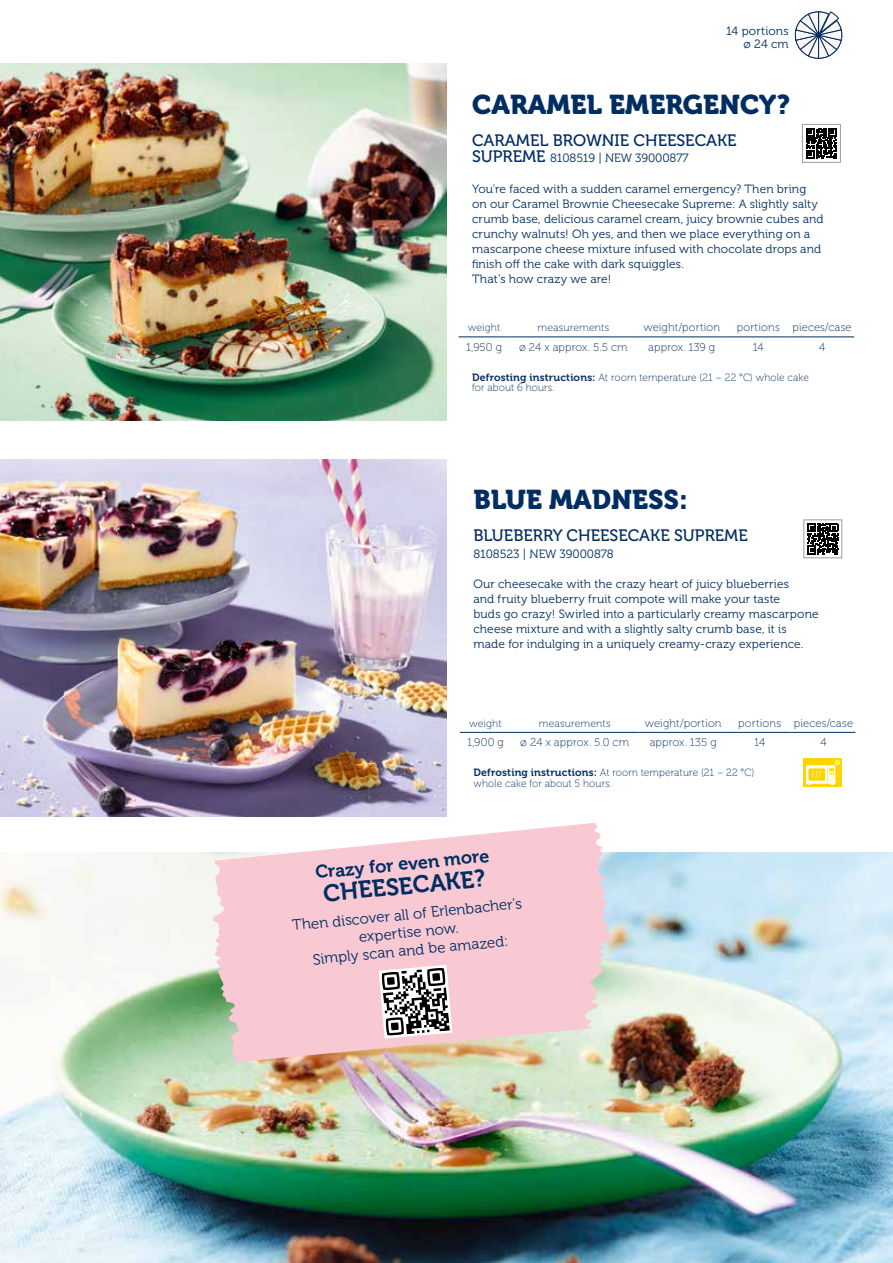
<style>
.page{position:relative;width:893px;height:1263px;background:#fff}
.page>*{position:absolute;margin:0;border:0;box-sizing:border-box;transform-origin:0 0}
.t1{font:27px "Museo 900";color:#002d62}
.t2{font:24px "Museo 700";color:#002d62}
.t3{font:18px "Museo 700";color:#002d62}
.t4{font:16.5px "Museo 500";color:#002d62}
.t5{font:15px/18px "Museo 300";color:#002d62;text-align:center}
.t6{font:12px/15px "Museo 300";letter-spacing:.01em;color:#002d62}
.t7{font:11.25px "Museo 100";letter-spacing:.01em;color:#002d62}
.t8{font:10.5px/10.5px "Museo 100";letter-spacing:.01em;color:#002d62}
.s1{font-family:"Museo 500";font-size:16.5px}
.s2{font-family:"Museo 700"}
</style>
<div class="page">
<img style="left:0;top:64px;width:446px;height:357px">
<img style="left:0;top:459px;width:446px;height:357px">
<img style="left:0;top:853px;width:893px;height:410px">
<svg style="left:806px;top:128px;width:31px;height:31px"></svg>
<div style="left:802px;top:124px;width:38px;height:38px;border:1px solid #9c9c9d"></div>
<hr style="left:459px;top:336px;width:51px;height:1px;background:#002d62">
<hr style="left:510px;top:336px;width:127px;height:1px;background:#002d62">
<hr style="left:637px;top:336px;width:89px;height:1px;background:#002d62">
<hr style="left:726px;top:336px;width:64px;height:1px;background:#002d62">
<hr style="left:790px;top:336px;width:64px;height:1px;background:#002d62">
<svg style="left:807px;top:524px;width:32px;height:31px"></svg>
<svg style="left:807px;top:523px;width:31px;height:31px"></svg>
<div style="left:804px;top:520px;width:38px;height:38px;border:1px solid #9c9c9d"></div>
<hr style="left:460px;top:732px;width:51px;height:1px;background:#002d62">
<hr style="left:511px;top:732px;width:128px;height:1px;background:#002d62">
<hr style="left:639px;top:732px;width:89px;height:1px;background:#002d62">
<hr style="left:728px;top:732px;width:64px;height:1px;background:#002d62">
<hr style="left:792px;top:732px;width:63px;height:1px;background:#002d62">
<div style="left:804px;top:758px;width:38px;height:29px;background:#ffd400"></div>
<svg style="left:806px;top:760px;width:34px;height:25px"></svg>
<svg style="left:213px;top:823px;width:398px;height:239px;fill:#f8c8d3"></svg>
<svg style="left:379px;top:965px;width:73px;height:73px"></svg>
<svg style="left:795px;top:11px;width:47px;height:48px"></svg>
<p class="t6" style="left:726px;top:24px;width:64px;line-height:13.5px;text-align:right">14 portions ø 24 cm</p>
<h1 class="t1" style="left:472px;top:89px;width:320px">CARAMEL EMERGENCY?</h1>
<h3 class="t4" style="left:472px;top:131px;width:266px">CARAMEL BROWNIE CHEESECAKE</h3>
<p class="t6" style="left:472px;top:151px;width:218px"><span class="s1">SUPREME</span> 8108519 | NEW 39000877</p>
<p class="t6" style="left:472px;top:181px;width:353px">You’re faced with a sudden caramel emergency? Then bring on our Caramel Brownie Cheesecake Supreme: A slightly salty crumb base, delicious caramel cream, juicy brownie cubes and crunchy walnuts! Oh yes, and then we place everything on a mascarpone cheese mixture infused with chocolate drops and finish off the cake with dark squiggles.<br>That’s how crazy we are!</p>
<p class="t8" style="left:468px;top:322px;width:34px">weight</p>
<p class="t8" style="left:537px;top:322px;width:73px">measurements</p>
<p class="t7" style="left:643px;top:321px;width:78px">weight/portion</p>
<p class="t7" style="left:737px;top:321px;width:116px">portions pieces/case</p>
<p class="t7" style="left:466px;top:341px;width:37px">1,950 g</p>
<p class="t7" style="left:519px;top:341px;width:110px">ø 24 x approx. 5.5 cm</p>
<p class="t7" style="left:648px;top:341px;width:68px">approx. 139 g</p>
<p class="t7" style="left:753px;top:341px;width:12px">14</p>
<p class="t7" style="left:819px;top:341px;width:8px">4</p>
<p class="t8" style="left:472px;top:372px;width:338px"><span class="s2">Defrosting instructions:</span> At room temperature (21 – 22 °C) whole cake for about 6 hours.</p>
<h1 class="t1" style="left:473px;top:484px;width:216px">BLUE MADNESS:</h1>
<h3 class="t4" style="left:473px;top:527px;width:276px">BLUEBERRY CHEESECAKE SUPREME</h3>
<p class="t6" style="left:473px;top:547px;width:142px">8108523 | NEW 39000878</p>
<p class="t6" style="left:473px;top:577px;width:347px">Our cheesecake with the crazy heart of juicy blueberries<br>and fruity blueberry fruit compote will make your taste<br>buds go crazy! Swirled into a particularly creamy mascarpone cheese mixture and with a slightly salty crumb base, it is made for indulging in a uniquely creamy-crazy experience.</p>
<p class="t8" style="left:469px;top:718px;width:34px">weight</p>
<p class="t8" style="left:539px;top:718px;width:73px">measurements</p>
<p class="t7" style="left:645px;top:717px;width:78px">weight/portion</p>
<p class="t7" style="left:738px;top:717px;width:116px">portions pieces/case</p>
<p class="t7" style="left:467px;top:736px;width:38px">1,900 g</p>
<p class="t7" style="left:520px;top:736px;width:110px">ø 24 x approx. 5.0 cm</p>
<p class="t7" style="left:650px;top:736px;width:69px">approx. 135 g</p>
<p class="t7" style="left:754px;top:736px;width:12px">14</p>
<p class="t7" style="left:820px;top:736px;width:8px">4</p>
<p class="t8" style="left:473px;top:768px;width:282px"><span class="s2">Defrosting instructions:</span> At room temperature (21 – 22 °C) whole cake for about 5 hours.</p>
<h3 class="t3" style="left:315px;top:861px;width:176px;rotate:-5deg">Crazy for even more</h3>
<h2 class="t2" style="left:322px;top:879px;width:164px;rotate:-5deg">CHEESECAKE?</h2>
<p class="t5" style="left:292px;top:918px;width:232px;rotate:-6deg">Then discover all of Erlenbacher's expertise now.<br>Simply scan and be amazed:</p>
</div>
